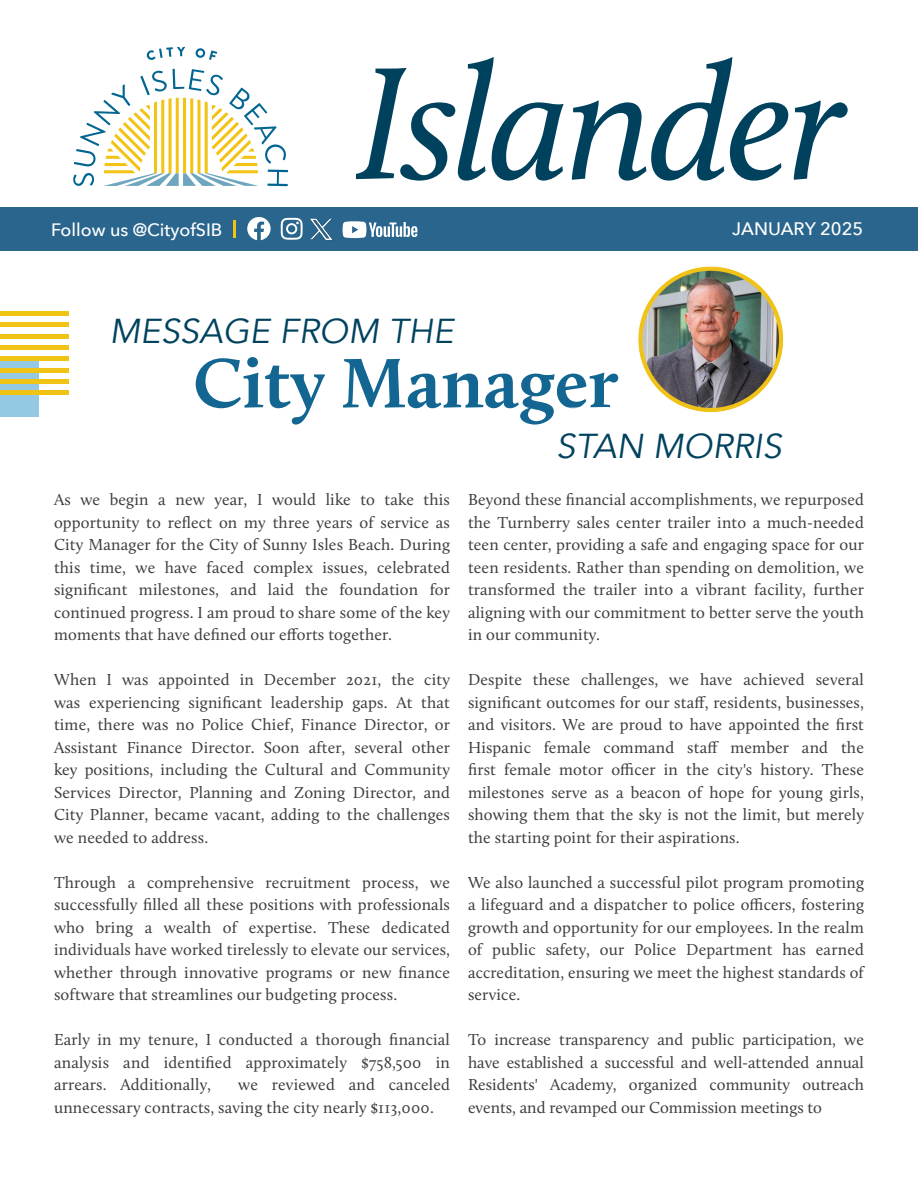
<style>
.page{position:relative;width:918px;height:1188px;background:#fff}
.page>*{position:absolute;margin:0;border:0;box-sizing:border-box;transform-origin:0 0}
.t1{font:italic 165px "Calluna";letter-spacing:-.03em;color:#00425e}
.t2{font:700 72.45px "Calluna";color:#126691}
.t3{font:italic 34.5px "Avenir";color:#01425e}
.t4{font:500 18.15px "Avenir Next";color:#fff}
.t5{font:500 17.85px "Avenir Next";color:#fff}
.t6{font:16.5px/22.5px "Calluna";letter-spacing:.01em;color:#3e3e3f;text-align:justify}
</style>
<div class="page">
<svg style="left:146px;top:47px;width:39px;height:13px"></svg>
<svg style="left:195px;top:48px;width:22px;height:12px"></svg>
<svg style="left:73px;top:69px;width:215px;height:117px"></svg>
<div style="left:0;top:207px;width:918px;height:44px;background:#2a658d"></div>
<svg style="left:247px;top:217px;width:24px;height:23px"></svg>
<svg style="left:343px;top:221px;width:74px;height:17px"></svg>
<hr style="left:233px;top:220px;width:3px;height:18px;background:#f3c314">
<svg style="left:281px;top:218px;width:22px;height:22px"></svg>
<img style="left:310px;top:218px;width:23px;height:23px">
<div style="left:0;top:360px;width:39px;height:57px;background:#94c9e4"></div>
<div style="left:0;top:311px;width:69px;height:5px;background:#f1c315"></div>
<div style="left:0;top:322px;width:69px;height:5px;background:#f1c315"></div>
<hr style="left:0;top:334px;width:69px;height:4px;background:#f1c315">
<div style="left:0;top:345px;width:69px;height:5px;background:#f1c315"></div>
<div style="left:0;top:356px;width:69px;height:5px;background:#f1c315"></div>
<hr style="left:0;top:368px;width:69px;height:4px;background:#f1c315">
<div style="left:0;top:379px;width:69px;height:5px;background:#f1c315"></div>
<div style="left:0;top:390px;width:69px;height:5px;background:#f1c315"></div>
<img style="left:638px;top:266px;width:146px;height:147px">
<p class="t5" style="left:51px;top:214px;width:173px">Follow us @CityofSIB</p>
<h1 class="t1" style="left:355px;top:23px;width:490px">Islander</h1>
<p class="t4" style="left:732px;top:213px;width:133px">JANUARY 2025</p>
<h2 class="t3" style="left:110px;top:310px;width:345px">MESSAGE FROM THE</h2>
<h2 class="t2" style="left:193px;top:338px;width:426px">City Manager</h2>
<p class="t3" style="left:556px;top:425px;width:227px">STAN MORRIS</p>
<p class="t6" style="left:54px;top:488px;width:398px">As we begin a new year, I would like to take this opportunity to reflect on my three years of service as City Manager for the City of Sunny Isles Beach. During this time, we have faced complex issues, celebrated significant milestones, and laid the foundation for continued progress. I am proud to share some of the key moments that have defined our efforts together.</p>
<p class="t6" style="left:54px;top:668px;width:398px">When I was appointed in December 2021, the city was experiencing significant leadership gaps. At that time, there was no Police Chief, Finance Director, or Assistant Finance Director. Soon after, several other key positions, including the Cultural and Community Services Director, Planning and Zoning Director, and City Planner, became vacant, adding to the challenges we needed to address.</p>
<p class="t6" style="left:54px;top:871px;width:398px">Through a comprehensive recruitment process, we successfully filled all these positions with professionals who bring a wealth of expertise. These dedicated individuals have worked tirelessly to elevate our services, whether through innovative programs or new finance software that streamlines our budgeting process.</p>
<p class="t6" style="left:54px;top:1028px;width:398px">Early in my tenure, I conducted a thorough financial analysis and identified approximately $758,500 in arrears. Additionally,</p>
<p class="t6" style="left:54px;top:1073px;width:398px;text-indent:184px">we reviewed and canceled unnecessary contracts, saving the city nearly $113,000.</p>
<p class="t6" style="left:468px;top:488px;width:398px">Beyond these financial accomplishments, we repurposed the Turnberry sales center trailer into a much-needed teen center, providing a safe and engaging space for our teen residents. Rather than spending on demolition, we transformed the trailer into a vibrant facility, further aligning with our commitment to better serve the youth in our community.</p>
<p class="t6" style="left:468px;top:668px;width:398px">Despite these challenges, we have achieved several significant outcomes for our staff, residents, businesses, and visitors. We are proud to have appointed the first Hispanic female command staff member and the first female motor officer in the city's history. These milestones serve as a beacon of hope for young girls, showing them that the sky is not the limit, but merely the starting point for their aspirations.</p>
<p class="t6" style="left:468px;top:871px;width:398px">We also launched a successful pilot program promoting a lifeguard and a dispatcher to police officers, fostering growth and opportunity for our employees. In the realm of public safety, our Police Department has earned accreditation, ensuring we meet the highest standards of service.</p>
<p class="t6" style="left:468px;top:1028px;width:398px">To increase transparency and public participation, we have established a successful and well-attended annual Residents' Academy, organized community outreach events, and revamped our Commission meetings to</p>
</div>
